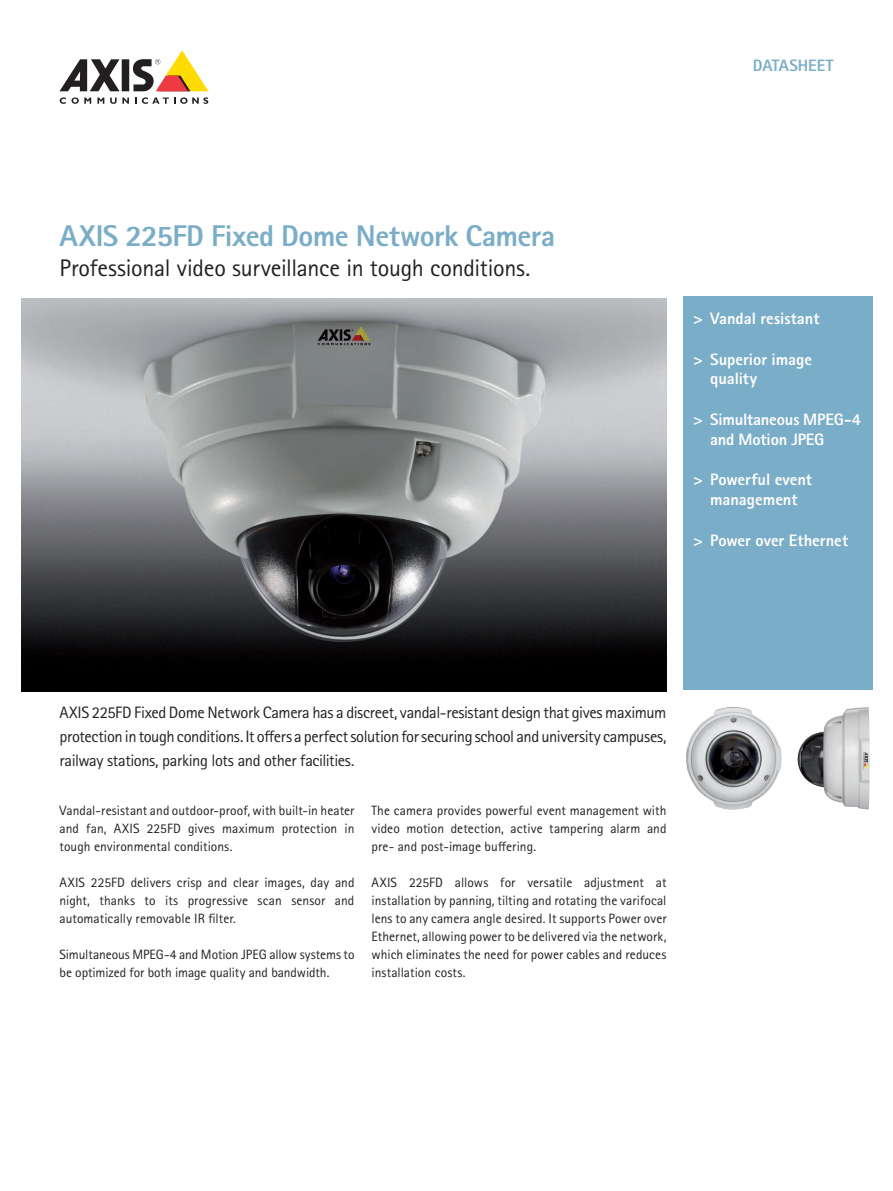
<style>
.page{position:relative;width:893px;height:1191px;background:#fff}
.page>*{position:absolute;margin:0;border:0;box-sizing:border-box;transform-origin:0 0}
.t1{font:800 30px "Rotis Sans Serif Pro";letter-spacing:-.02em;color:#7aadc8}
.t2{font:24px "Rotis Sans Serif Pro";letter-spacing:-.01em;color:#231f20}
.t3{font:16.5px/24px "Rotis Sans Serif Pro";letter-spacing:-.025em;color:#231f20;text-align:justify}
.t4{font:800 16.5px/19.5px "Rotis Sans Serif Pro";letter-spacing:-.005em;color:#fff}
.t5{font:800 16.5px "Rotis Sans Serif Pro";letter-spacing:-.005em;color:#7aadc8}
.t6{font:13.5px/18px "Rotis Sans Serif Pro";color:#231f20;text-align:justify}
</style>
<div class="page">
<div style="left:122px;top:59px;width:7px;height:32px;background:#231f20"></div>
<svg style="left:60px;top:59px;width:60px;height:32px"></svg>
<svg style="left:133px;top:50px;width:75px;height:41px"></svg>
<svg style="left:60px;top:97px;width:31px;height:7px"></svg>
<svg style="left:97px;top:98px;width:7px;height:6px"></svg>
<svg style="left:110px;top:98px;width:19px;height:6px"></svg>
<svg style="left:135px;top:97px;width:73px;height:7px"></svg>
<div style="left:684px;top:296px;width:189px;height:393px;background:#7aadc8"></div>
<img style="left:21px;top:298px;width:645px;height:394px">
<img style="left:686px;top:707px;width:96px;height:102px">
<img style="left:797px;top:707px;width:73px;height:102px">
<h1 class="t1" style="left:60px;top:217px;width:497px">AXIS 225FD Fixed Dome Network Camera</h1>
<h2 class="t2" style="left:60px;top:254px;width:472px">Professional video surveillance in tough conditions.</h2>
<p class="t5" style="left:753px;top:55px;width:82px">DATASHEET</p>
<p class="t4" style="left:693px;top:308px;width:128px">&gt; Vandal resistant</p>
<p class="t4" style="left:710px;top:349px;width:103px;text-indent:-17px">&gt; Superior image quality</p>
<p class="t4" style="left:710px;top:410px;width:152px;text-indent:-17px">&gt; Simultaneous MPEG-4 and Motion JPEG</p>
<p class="t4" style="left:693px;top:470px;width:120px;text-align:center">&gt; Powerful event management</p>
<p class="t4" style="left:693px;top:530px;width:157px">&gt; Power over Ethernet</p>
<p class="t3" style="left:60px;top:700px;width:608px">AXIS 225FD Fixed Dome Network Camera has a discreet, vandal-resistant design that gives maximum protection in tough conditions. It offers a perfect solution for securing school and university campuses, railway stations, parking lots and other facilities.</p>
<p class="t6" style="left:60px;top:801px;width:296px">Vandal-resistant and outdoor-proof, with built-in heater and fan, AXIS 225FD gives maximum protection in tough environmental conditions.</p>
<p class="t6" style="left:60px;top:873px;width:296px">AXIS 225FD delivers crisp and clear images, day and night, thanks to its progressive scan sensor and automatically removable IR filter.</p>
<p class="t6" style="left:60px;top:945px;width:296px">Simultaneous MPEG-4 and Motion JPEG allow systems to be optimized for both image quality and bandwidth.</p>
<p class="t6" style="left:372px;top:801px;width:296px">The camera provides powerful event management with video motion detection, active tampering alarm and pre- and post-image buffering.</p>
<p class="t6" style="left:372px;top:873px;width:297px">AXIS 225FD allows for versatile adjustment at installation by panning, tilting and rotating the varifocal lens to any camera angle desired. It supports Power over Ethernet, allowing power to be delivered via the network, which eliminates the need for power cables and reduces installation costs.</p>
</div>
